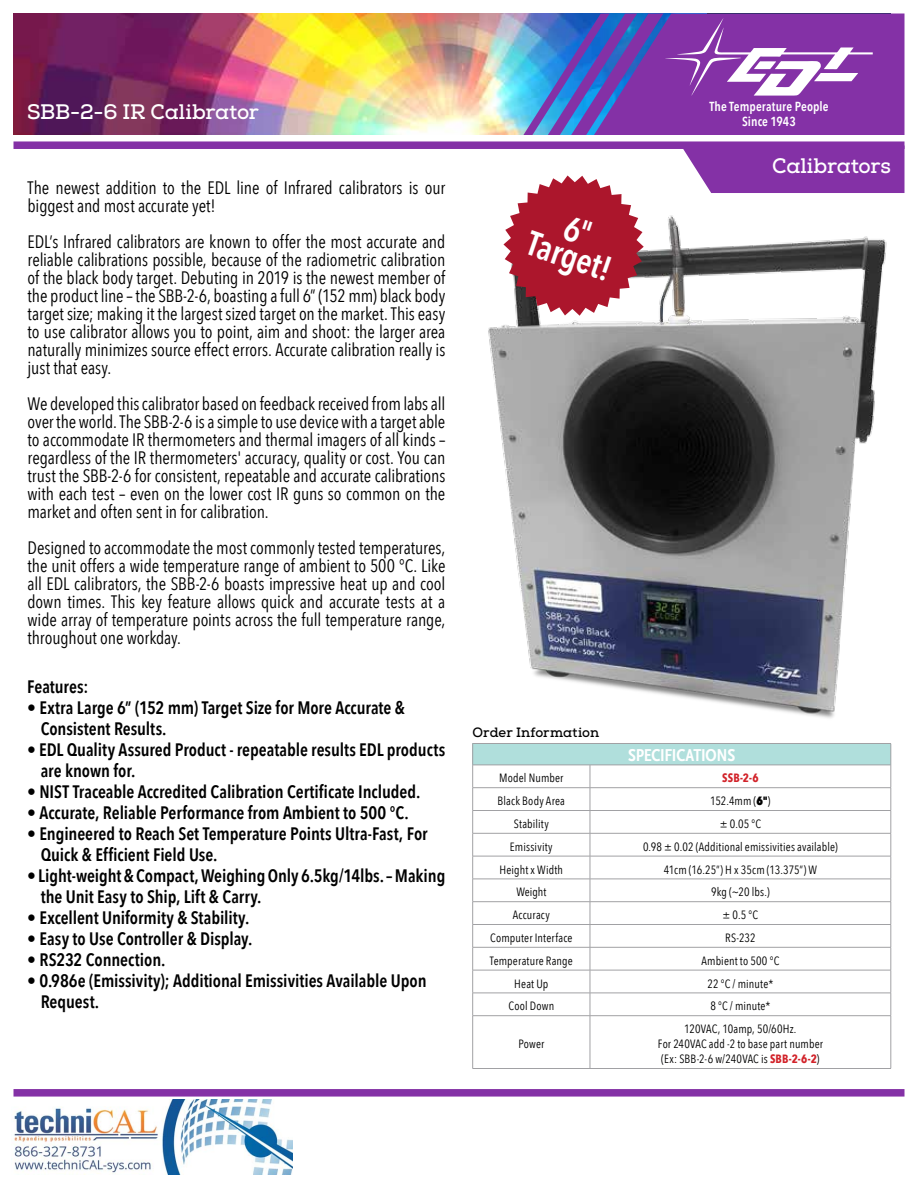
<style>
.page{position:relative;width:918px;height:1188px;background:#fff}
.page>*{position:absolute;margin:0;border:0;box-sizing:border-box;transform-origin:0 0}
.t1{font:600 34.5px/27px "Avenir Next Condensed";color:#fff;text-align:center}
.t2{font:700 21px "Nexa Slab";letter-spacing:-.01em;color:#fff}
.t3{font:18px/18px "Avenir Next Condensed";letter-spacing:-.005em;color:#000;text-align:justify}
.t4{font:600 18px/21px "Avenir Next Condensed";letter-spacing:-.005em;color:#000}
.t5{font:700 18px "Scala Sans Cond";letter-spacing:-.015em;color:#fff}
.t6{font:700 13.5px "Nexa Slab";letter-spacing:.005em;color:#000}
.t7{font:600 13.05px/14.4px "Avenir Next Condensed";letter-spacing:.01em;color:#fff;text-align:center}
.t8{font:12px/15px "Avenir Next Condensed";letter-spacing:.015em;color:#000;text-align:center}
.t9{font:12px "Avenir Next Condensed";letter-spacing:-.005em;color:#000}
.t10{font:700 12px "Avenir Next Condensed";color:#d2232a}
.s1{font-weight:800}
.s2{font-weight:700;color:#d2232a}
</style>
<div class="page">
<img style="left:14px;top:14px;width:509px;height:121px">
<svg style="left:523px;top:14px;width:381px;height:121px;background:#7b51b6"></svg>
<div style="left:14px;top:1089px;width:890px;height:8px;background:#8431a6"></div>
<div style="left:14px;top:141px;width:890px;height:8px;background:#8431a6"></div>
<div style="left:683px;top:149px;width:221px;height:44px;background:#8431a6"></div>
<div style="left:473px;top:743px;width:418px;height:22px;background:#b0dfdc"></div>
<hr style="left:891px;top:1016px;width:1px;height:52px;background:#a1a1a4">
<hr style="left:472px;top:743px;width:118px;height:1px;background:#a1a1a4">
<hr style="left:590px;top:743px;width:301px;height:1px;background:#a1a1a4">
<hr style="left:472px;top:765px;width:118px;height:1px;background:#a1a1a4">
<hr style="left:590px;top:765px;width:301px;height:1px;background:#a1a1a4">
<hr style="left:472px;top:787px;width:118px;height:1px;background:#a1a1a4">
<hr style="left:590px;top:787px;width:301px;height:1px;background:#a1a1a4">
<hr style="left:472px;top:810px;width:118px;height:1px;background:#a1a1a4">
<hr style="left:590px;top:810px;width:301px;height:1px;background:#a1a1a4">
<hr style="left:472px;top:833px;width:118px;height:1px;background:#a1a1a4">
<hr style="left:590px;top:833px;width:301px;height:1px;background:#a1a1a4">
<hr style="left:472px;top:856px;width:118px;height:1px;background:#a1a1a4">
<hr style="left:590px;top:856px;width:301px;height:1px;background:#a1a1a4">
<hr style="left:472px;top:879px;width:118px;height:1px;background:#a1a1a4">
<hr style="left:590px;top:879px;width:301px;height:1px;background:#a1a1a4">
<hr style="left:472px;top:901px;width:118px;height:1px;background:#a1a1a4">
<hr style="left:590px;top:901px;width:301px;height:1px;background:#a1a1a4">
<hr style="left:472px;top:924px;width:118px;height:1px;background:#a1a1a4">
<hr style="left:590px;top:924px;width:301px;height:1px;background:#a1a1a4">
<hr style="left:472px;top:947px;width:118px;height:1px;background:#a1a1a4">
<hr style="left:590px;top:947px;width:301px;height:1px;background:#a1a1a4">
<svg style="left:891px;top:744px;width:1px;height:272px"></svg>
<hr style="left:472px;top:970px;width:118px;height:1px;background:#a1a1a4">
<hr style="left:590px;top:970px;width:301px;height:1px;background:#a1a1a4">
<hr style="left:472px;top:993px;width:118px;height:1px;background:#a1a1a4">
<svg style="left:472px;top:744px;width:1px;height:271px"></svg>
<hr style="left:590px;top:993px;width:301px;height:1px;background:#a1a1a4">
<svg style="left:590px;top:765px;width:1px;height:250px"></svg>
<hr style="left:472px;top:1015px;width:118px;height:1px;background:#a1a1a4">
<hr style="left:472px;top:1016px;width:1px;height:52px;background:#a1a1a4">
<hr style="left:590px;top:1015px;width:301px;height:1px;background:#a1a1a4">
<hr style="left:590px;top:1016px;width:1px;height:52px;background:#a1a1a4">
<hr style="left:472px;top:1068px;width:118px;height:1px;background:#a1a1a4">
<hr style="left:590px;top:1068px;width:301px;height:1px;background:#a1a1a4">
<img style="left:488px;top:215px;width:399px;height:503px">
<svg style="left:503px;top:175px;width:141px;height:141px"></svg>
<img style="left:14px;top:1100px;width:279px;height:75px">
<p class="t2" style="left:27px;top:99px;width:233px">SBB-2-6 IR Calibrator</p>
<p class="t7" style="left:709px;top:99px;width:121px">The Temperature People<br>Since 1943</p>
<p class="t2" style="left:772px;top:153px;width:120px">Calibrators</p>
<p class="t3" style="left:28px;top:177px;width:419px">The newest addition to the EDL line of Infrared calibrators is our biggest and most accurate yet!</p>
<p class="t3" style="left:28px;top:231px;width:419px">EDL’s Infrared calibrators are known to offer the most accurate and reliable calibrations possible, because of the radiometric calibration of the black body target. Debuting in 2019 is the newest member of the product line – the SBB-2-6, boasting a full 6” (152 mm) black body target size; making it the largest sized target on the market. This easy to use calibrator allows you to point, aim and shoot: the larger area naturally minimizes source effect errors. Accurate calibration really is just that easy.</p>
<p class="t3" style="left:28px;top:393px;width:419px">We developed this calibrator based on feedback received from labs all over the world. The SBB-2-6 is a simple to use device with a target able to accommodate IR thermometers and thermal imagers of all kinds – regardless of the IR thermometers' accuracy, quality or cost. You can trust the SBB-2-6 for consistent, repeatable and accurate calibrations with each test – even on the lower cost IR guns so common on the market and often sent in for calibration.</p>
<p class="t3" style="left:28px;top:537px;width:419px">Designed to accommodate the most commonly tested temperatures, the unit offers a wide temperature range of ambient to 500 °C. Like all EDL calibrators, the SBB-2-6 boasts impressive heat up and cool down times. This key feature allows quick and accurate tests at a wide array of temperature points across the full temperature range, throughout one workday.</p>
<p class="t4" style="left:27px;top:675px;width:63px">Features:</p>
<p class="t4" style="left:41px;top:696px;width:366px;text-indent:-13px">• Extra Large 6” (152 mm) Target Size for More Accurate &amp;<br>Consistent Results.</p>
<p class="t4" style="left:41px;top:738px;width:406px;text-indent:-13px">• EDL Quality Assured Product - repeatable results EDL products are known for.</p>
<p class="t4" style="left:27px;top:780px;width:395px">• NIST Traceable Accredited Calibration Certificate Included.</p>
<p class="t4" style="left:27px;top:801px;width:383px">• Accurate, Reliable Performance from Ambient to 500 °C.</p>
<p class="t4" style="left:41px;top:822px;width:388px;text-indent:-13px">• Engineered to Reach Set Temperature Points Ultra-Fast, For<br>Quick &amp; Efficient Field Use.</p>
<p class="t4" style="left:41px;top:864px;width:406px;text-indent:-13px">• Light-weight &amp; Compact, Weighing Only 6.5kg/14lbs. – Making the Unit Easy to Ship, Lift &amp; Carry.</p>
<p class="t4" style="left:27px;top:906px;width:224px">• Excellent Uniformity &amp; Stability.</p>
<p class="t4" style="left:27px;top:927px;width:227px">• Easy to Use Controller &amp; Display.</p>
<p class="t4" style="left:27px;top:948px;width:140px">• RS232 Connection.</p>
<p class="t4" style="left:41px;top:969px;width:387px;text-indent:-13px">• 0.986e (Emissivity); Additional Emissivities Available Upon<br>Request.</p>
<h1 class="t1" style="left:541px;top:203px;width:89px;rotate:19deg">6"<br>Target!</h1>
<p class="t6" style="left:472px;top:724px;width:128px">Order Information</p>
<p class="t5" style="left:628px;top:745px;width:109px">SPECIFICATIONS</p>
<p class="t8" style="left:499px;top:770px;width:66px">Model Number</p>
<p class="t10" style="left:722px;top:771px;width:38px">SSB-2-6</p>
<p class="t8" style="left:498px;top:793px;width:69px">Black Body Area</p>
<p class="t8" style="left:710px;top:793px;width:62px">152.4mm (<span class="s1">6"</span>)</p>
<p class="t8" style="left:514px;top:816px;width:36px">Stability</p>
<p class="t8" style="left:720px;top:816px;width:43px">± 0.05 °C</p>
<p class="t8" style="left:510px;top:838px;width:44px">Emissivity</p>
<p class="t8" style="left:643px;top:838px;width:196px">0.98 ± 0.02 (Additional emissivities available)</p>
<p class="t8" style="left:500px;top:861px;width:65px">Height x Width</p>
<p class="t9" style="left:664px;top:859px;width:155px">41cm (16.25”) H x 35cm (13.375”) W</p>
<p class="t8" style="left:516px;top:884px;width:31px">Weight</p>
<p class="t8" style="left:711px;top:884px;width:60px">9kg (~20 lbs.)</p>
<p class="t8" style="left:513px;top:907px;width:39px">Accuracy</p>
<p class="t8" style="left:723px;top:907px;width:37px">± 0.5 °C</p>
<p class="t8" style="left:490px;top:930px;width:84px">Computer Interface</p>
<p class="t8" style="left:725px;top:930px;width:32px">RS-232</p>
<p class="t8" style="left:490px;top:952px;width:84px">Temperature Range</p>
<p class="t8" style="left:702px;top:952px;width:79px">Ambient to 500 °C</p>
<p class="t8" style="left:514px;top:975px;width:36px">Heat Up</p>
<p class="t8" style="left:708px;top:975px;width:67px">22 °C / minute*</p>
<p class="t8" style="left:508px;top:998px;width:47px">Cool Down</p>
<p class="t8" style="left:710px;top:998px;width:62px">8 °C / minute*</p>
<p class="t8" style="left:518px;top:1036px;width:28px">Power</p>
<p class="t8" style="left:658px;top:1021px;width:167px">120VAC, 10amp, 50/60Hz.<br>For 240VAC add -2 to base part number (Ex: SBB-2-6 w/240VAC is <span class="s2">SBB-2-6-2</span>)</p>
</div>
